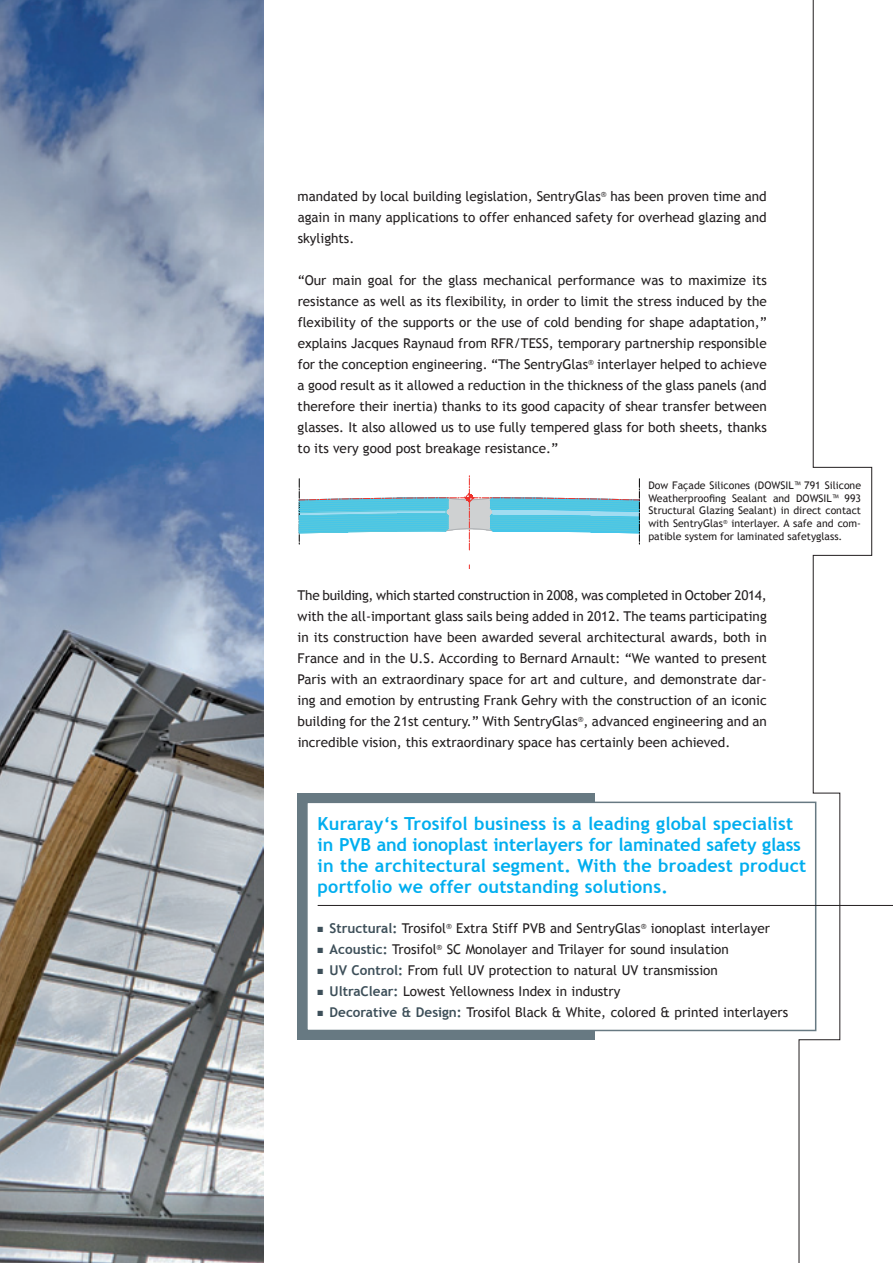
<style>
.page{position:relative;width:893px;height:1263px;background:#fff}
.page>*{position:absolute;margin:0;border:0;box-sizing:border-box;transform-origin:0 0}
.t1{font:700 18px/21px "Trebuchet MS";letter-spacing:.01em;color:#00aeef}
.t2{font:13.5px/21px "Trebuchet MS";color:#231f20;text-align:justify}
.t3{font:10.5px/12.6px "Trebuchet MS";color:#231f20;text-align:justify}
.s1{color:#3d4f59}
.s2{font-weight:700;color:#3d4f59}
</style>
<div class="page">
<img style="left:0;top:0;width:264px;height:1263px">
<svg style="left:798px;top:0;width:74px;height:1263px"></svg>
<div style="left:298px;top:793px;width:297px;height:247px;background:#677982"></div>
<div style="left:306px;top:801px;width:510px;height:230px;background:#fff;border:2px solid #677982"></div>
<hr style="left:318px;top:905px;width:575px;height:1px;background:#231f20">
<svg style="left:298px;top:476px;width:342px;height:74px"></svg>
<p class="t2" style="left:298px;top:186px;width:471px">mandated by local building legislation, SentryGlas<sup>®</sup> has been proven time and again in many applications to offer enhanced safety for overhead glazing and skylights.</p>
<p class="t2" style="left:298px;top:270px;width:471px">“Our main goal for the glass mechanical performance was to maximize its resistance as well as its flexibility, in order to limit the stress induced by the flexibility of the supports or the use of cold bending for shape adaptation,” explains Jacques Raynaud from RFR/TESS, temporary partnership responsible for the conception engineering. “The SentryGlas<sup>®</sup> interlayer helped to achieve a good result as it allowed a reduction in the thickness of the glass panels (and therefore their inertia) thanks to its good capacity of shear transfer between glasses. It also allowed us to use fully tempered glass for both sheets, thanks to its very good post breakage resistance.”</p>
<p class="t3" style="left:648px;top:479px;width:214px">Dow Façade Silicones (DOWSIL™ 791 Silicone Weatherproofing Sealant and DOWSIL™ 993<br>Structural Glazing Sealant) in direct contact with SentryGlas<sup>®</sup> interlayer. A safe and com&shy;patible system for laminated safetyglass.</p>
<p class="t2" style="left:298px;top:585px;width:471px">The building, which started construction in 2008, was completed in October 2014, with the all-important glass sails being added in 2012. The teams participating in its construction have been awarded several architectural awards, both in France and in the U.S. According to Bernard Arnault: “We wanted to present Paris with an extraordinary space for art and culture, and demonstrate dar&shy;ing and emotion by entrusting Frank Gehry with the construction of an iconic building for the 21st century.” With SentryGlas<sup>®</sup>, advanced engineering and an incredible vision, this extraordinary space has certainly been achieved.</p>
<h1 class="t1" style="left:318px;top:813px;width:490px">Kuraray‘s Trosifol business is a leading global specialist in PVB and ionoplast interlayers for laminated safety glass in the architectural segment. With the broadest product portfolio we offer outstanding solutions.</h1>
<p class="t2" style="left:318px;top:918px;width:454px"><span class="s1">■</span> <span class="s2">Structural:</span> Trosifol<sup>®</sup> Extra Stiff PVB and SentryGlas<sup>®</sup> ionoplast interlayer</p>
<p class="t2" style="left:318px;top:939px;width:413px"><span class="s1">■</span> <span class="s2">Acoustic:</span> Trosifol<sup>®</sup> SC Monolayer and Trilayer for sound insulation</p>
<p class="t2" style="left:318px;top:960px;width:402px"><span class="s1">■</span> <span class="s2">UV Control:</span> From full UV protection to natural UV transmission</p>
<p class="t2" style="left:318px;top:981px;width:304px"><span class="s1">■</span> <span class="s2">UltraClear:</span> Lowest Yellowness Index in industry</p>
<p class="t2" style="left:318px;top:1002px;width:472px"><span class="s1">■</span> <span class="s2">Decorative &amp; Design:</span> Trosifol Black &amp; White, colored &amp; printed interlayers</p>
</div>
